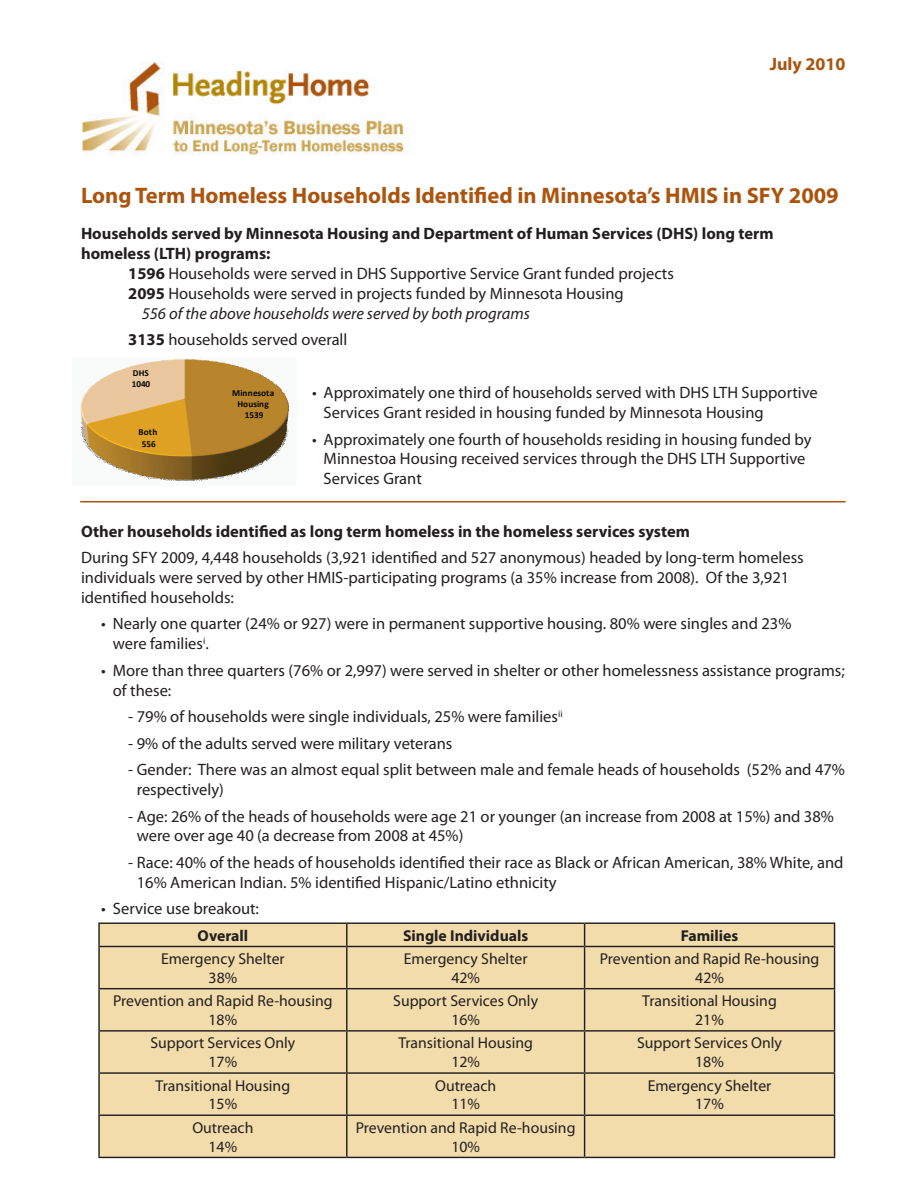
<style>
.page{position:relative;width:918px;height:1188px;background:#fff}
.page>*{position:absolute;margin:0;border:0;box-sizing:border-box;transform-origin:0 0}
.t1{font:700 22.5px "Myriad Pro";color:#ab540e}
.t2{font:700 18px "Myriad Pro";color:#ab540e}
.t3{font:16.5px/19.8px "Myriad Pro";color:#231f20}
.t4{font:700 16.5px "Myriad Pro";color:#231f20}
.t5{font:italic 16.5px "Myriad Pro";color:#231f20}
.t6{font:15.75px/18.9px "Myriad Pro";color:#231f20;text-align:center}
.t7{font:700 15.75px "Myriad Pro";color:#231f20}
.t8{font:700 9.15px/11.2px "Calibri";letter-spacing:-.005em;color:#040503;text-align:center}
.s1{font-weight:700}
</style>
<div class="page">
<img style="left:82px;top:62px;width:322px;height:93px">
<hr style="left:80px;top:501px;width:766px;height:1px;background:#ab540e">
<svg style="left:80px;top:359px;width:209px;height:122px"></svg>
<div style="left:100px;top:924px;width:734px;height:233px;background:#f2dcab"></div>
<hr style="left:98px;top:922px;width:249px;height:2px;background:#231f20">
<hr style="left:98px;top:924px;width:2px;height:22px;background:#231f20">
<hr style="left:347px;top:922px;width:238px;height:2px;background:#231f20">
<hr style="left:346px;top:924px;width:2px;height:22px;background:#231f20">
<hr style="left:585px;top:922px;width:250px;height:2px;background:#231f20">
<svg style="left:584px;top:924px;width:1px;height:22px"></svg>
<svg style="left:834px;top:924px;width:1px;height:22px"></svg>
<hr style="left:98px;top:946px;width:249px;height:1px;background:#231f20">
<hr style="left:98px;top:947px;width:2px;height:41px;background:#231f20">
<hr style="left:347px;top:946px;width:238px;height:1px;background:#231f20">
<hr style="left:346px;top:947px;width:2px;height:41px;background:#231f20">
<hr style="left:585px;top:946px;width:250px;height:1px;background:#231f20">
<hr style="left:584px;top:947px;width:1px;height:41px;background:#231f20">
<hr style="left:834px;top:947px;width:1px;height:41px;background:#231f20">
<hr style="left:98px;top:988px;width:249px;height:1px;background:#231f20">
<hr style="left:98px;top:989px;width:2px;height:41px;background:#231f20">
<hr style="left:347px;top:988px;width:238px;height:1px;background:#231f20">
<hr style="left:346px;top:989px;width:2px;height:41px;background:#231f20">
<hr style="left:585px;top:988px;width:250px;height:1px;background:#231f20">
<hr style="left:584px;top:989px;width:1px;height:41px;background:#231f20">
<hr style="left:834px;top:989px;width:1px;height:41px;background:#231f20">
<hr style="left:98px;top:1030px;width:249px;height:2px;background:#231f20">
<hr style="left:98px;top:1032px;width:2px;height:40px;background:#231f20">
<hr style="left:347px;top:1030px;width:238px;height:2px;background:#231f20">
<hr style="left:346px;top:1032px;width:2px;height:40px;background:#231f20">
<hr style="left:585px;top:1030px;width:250px;height:2px;background:#231f20">
<hr style="left:584px;top:1032px;width:1px;height:40px;background:#231f20">
<hr style="left:834px;top:1032px;width:1px;height:40px;background:#231f20">
<hr style="left:98px;top:1072px;width:249px;height:2px;background:#231f20">
<hr style="left:98px;top:1074px;width:2px;height:41px;background:#231f20">
<hr style="left:347px;top:1072px;width:238px;height:2px;background:#231f20">
<hr style="left:346px;top:1074px;width:2px;height:41px;background:#231f20">
<hr style="left:585px;top:1072px;width:250px;height:2px;background:#231f20">
<hr style="left:584px;top:1074px;width:1px;height:41px;background:#231f20">
<hr style="left:834px;top:1074px;width:1px;height:41px;background:#231f20">
<hr style="left:98px;top:1115px;width:249px;height:1px;background:#231f20">
<hr style="left:98px;top:1116px;width:2px;height:41px;background:#231f20">
<hr style="left:347px;top:1115px;width:238px;height:1px;background:#231f20">
<hr style="left:346px;top:1116px;width:2px;height:41px;background:#231f20">
<hr style="left:585px;top:1115px;width:250px;height:1px;background:#231f20">
<hr style="left:584px;top:1116px;width:1px;height:41px;background:#231f20">
<hr style="left:834px;top:1116px;width:1px;height:41px;background:#231f20">
<hr style="left:98px;top:1157px;width:249px;height:1px;background:#231f20">
<hr style="left:347px;top:1157px;width:238px;height:1px;background:#231f20">
<hr style="left:585px;top:1157px;width:250px;height:1px;background:#231f20">
<p class="t2" style="left:770px;top:53px;width:77px">July 2010</p>
<h1 class="t1" style="left:81px;top:181px;width:759px">Long Term Homeless Households Identified in Minnesota’s HMIS in SFY 2009</h1>
<p class="t4" style="left:81px;top:223px;width:694px">Households served by Minnesota Housing and Department of Human Services (DHS) long term</p>
<p class="t4" style="left:81px;top:243px;width:191px">homeless (LTH) programs:</p>
<p class="t3" style="left:128px;top:263px;width:547px"><span class="s1">1596</span> Households were served in DHS Supportive Service Grant funded projects</p>
<p class="t3" style="left:128px;top:283px;width:497px"><span class="s1">2095</span> Households were served in projects funded by Minnesota Housing</p>
<p class="t5" style="left:142px;top:303px;width:390px">556 of the above households were served by both programs</p>
<p class="t3" style="left:128px;top:329px;width:221px"><span class="s1">3135</span> households served overall</p>
<p class="t8" style="left:132px;top:367px;width:20px;text-align:left">DHS<br>1040</p>
<p class="t8" style="left:139px;top:426px;width:20px">Both<br>556</p>
<p class="t8" style="left:232px;top:386px;width:43px">Minnesota<br>Housing<br>1539</p>
<p class="t3" style="left:324px;top:383px;width:496px;text-indent:-12px">• Approximately one third of households served with DHS LTH Supportive<br>Services Grant resided in housing funded by Minnesota Housing</p>
<p class="t3" style="left:324px;top:429px;width:489px;text-indent:-12px">• Approximately one fourth of households residing in housing funded by<br>Minnestoa Housing received services through the DHS LTH Supportive<br>Services Grant</p>
<p class="t4" style="left:81px;top:520px;width:611px">Other households identified as long term homeless in the homeless services system</p>
<p class="t3" style="left:81px;top:548px;width:724px">During SFY 2009, 4,448 households (3,921 identified and 527 anonymous) headed by long-term homeless individuals were served by other HMIS-participating programs (a 35% increase from 2008). Of the 3,921 identified households:</p>
<p class="t3" style="left:113px;top:614px;width:680px;text-indent:-12px">• Nearly one quarter (24% or 927) were in permanent supportive housing. 80% were singles and 23% were families<sup>i</sup>.</p>
<p class="t3" style="left:113px;top:660px;width:733px;text-indent:-12px">• More than three quarters (76% or 2,997) were served in shelter or other homelessness assistance programs; of these:</p>
<p class="t3" style="left:128px;top:706px;width:436px">- 79% of households were single individuals, 25% were families<sup>ii</sup></p>
<p class="t3" style="left:128px;top:733px;width:326px">- 9% of the adults served were military veterans</p>
<p class="t3" style="left:137px;top:760px;width:710px;text-indent:-9px">- Gender: There was an almost equal split between male and female heads of households (52% and 47% respectively)</p>
<p class="t3" style="left:137px;top:806px;width:699px;text-indent:-9px">- Age: 26% of the heads of households were age 21 or younger (an increase from 2008 at 15%) and 38% were over age 40 (a decrease from 2008 at 45%)</p>
<p class="t3" style="left:137px;top:852px;width:708px;text-indent:-9px">- Race: 40% of the heads of households identified their race as Black or African American, 38% White, and<br>16% American Indian. 5% identified Hispanic/Latino ethnicity</p>
<p class="t3" style="left:101px;top:899px;width:159px">• Service use breakout:</p>
<p class="t7" style="left:198px;top:925px;width:52px">Overall</p>
<p class="t7" style="left:403px;top:925px;width:127px">Single Individuals</p>
<p class="t7" style="left:681px;top:925px;width:59px">Families</p>
<p class="t6" style="left:161px;top:949px;width:125px">Emergency Shelter<br>38%</p>
<p class="t6" style="left:404px;top:949px;width:125px">Emergency Shelter<br>42%</p>
<p class="t6" style="left:600px;top:949px;width:221px">Prevention and Rapid Re-housing<br>42%</p>
<p class="t6" style="left:113px;top:991px;width:221px">Prevention and Rapid Re-housing<br>18%</p>
<p class="t6" style="left:393px;top:991px;width:146px">Support Services Only<br>16%</p>
<p class="t6" style="left:642px;top:991px;width:136px">Transitional Housing<br>21%</p>
<p class="t6" style="left:150px;top:1033px;width:146px">Support Services Only<br>17%</p>
<p class="t6" style="left:398px;top:1033px;width:136px">Transitional Housing<br>12%</p>
<p class="t6" style="left:637px;top:1033px;width:146px">Support Services Only<br>18%</p>
<p class="t6" style="left:156px;top:1076px;width:136px">Transitional Housing<br>15%</p>
<p class="t6" style="left:435px;top:1076px;width:63px">Outreach<br>11%</p>
<p class="t6" style="left:648px;top:1076px;width:125px">Emergency Shelter<br>17%</p>
<p class="t6" style="left:192px;top:1118px;width:63px">Outreach<br>14%</p>
<p class="t6" style="left:356px;top:1118px;width:221px">Prevention and Rapid Re-housing<br>10%</p>
</div>
